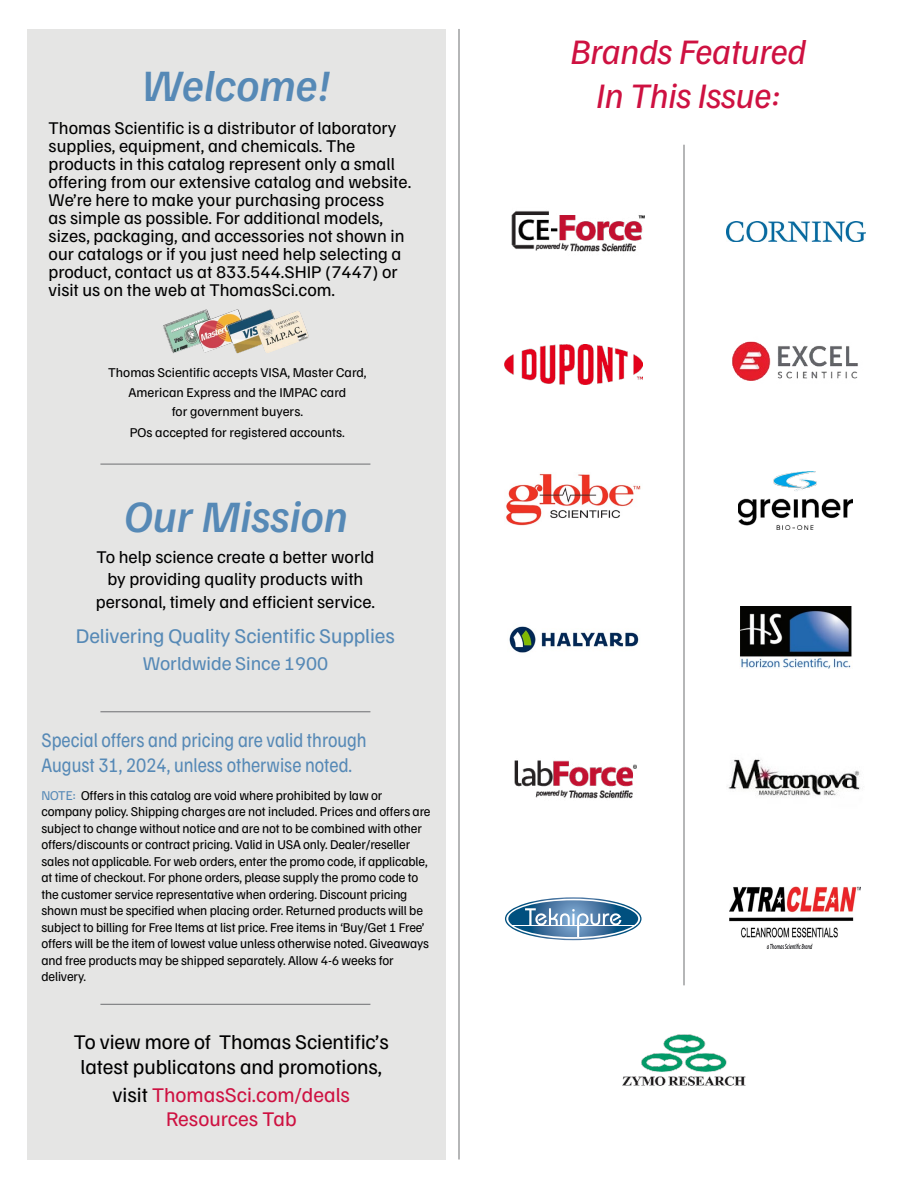
<style>
.page{position:relative;width:918px;height:1188px;background:#fff}
.page>*{position:absolute;margin:0;border:0;box-sizing:border-box;transform-origin:0 0}
.t1{font:italic 500 45px "Familjen Grotesk";color:#5689b6}
.t2{font:italic 36px/43.2px "Familjen Grotesk";letter-spacing:-.01em;color:#ce1141;text-align:center}
.t3{font:21px/26.4px "Familjen Grotesk";letter-spacing:-.005em;color:#000;text-align:center}
.t4{font:21px "Familjen Grotesk";letter-spacing:-.005em;color:#5689b6}
.t5{font:21px "Familjen Grotesk";color:#ce1141}
.t6{font:20.7px/25.5px "Familjen Grotesk";color:#5689b6;scale:.87 1}
.t7{font:19.5px "Familjen Grotesk";letter-spacing:-.005em;color:#5689b6}
.t8{font:18px/18px "Familjen Grotesk";color:#000;text-align:center}
.t9{font:13.5px/16.5px "Familjen Grotesk";letter-spacing:-.01em;color:#000}
.s1{color:#5689b6}
.s2{color:#ce1141}
</style>
<div class="page">
<div style="left:27px;top:29px;width:419px;height:1131px;background:#e5e5e4"></div>
<img style="left:163px;top:309px;width:146px;height:44px">
<hr style="left:100px;top:464px;width:270px;height:1px;background:#6d6e71">
<hr style="left:100px;top:712px;width:270px;height:1px;background:#6d6e71">
<hr style="left:100px;top:1004px;width:270px;height:1px;background:#6d6e71">
<hr style="left:459px;top:29px;width:1px;height:1131px;background:#6d6e71">
<hr style="left:684px;top:145px;width:1px;height:840px;background:#6d6e71">
<img style="left:732px;top:341px;width:126px;height:40px">
<img style="left:504px;top:345px;width:138px;height:39px">
<img style="left:738px;top:471px;width:114px;height:58px">
<img style="left:729px;top:887px;width:132px;height:62px">
<img style="left:514px;top:760px;width:123px;height:39px">
<img style="left:728px;top:759px;width:132px;height:37px">
<img style="left:740px;top:607px;width:112px;height:62px">
<svg style="left:505px;top:897px;width:137px;height:43px"></svg>
<img style="left:506px;top:473px;width:135px;height:53px">
<img style="left:511px;top:211px;width:133px;height:41px">
<img style="left:727px;top:221px;width:138px;height:20px">
<img style="left:509px;top:626px;width:130px;height:27px">
<img style="left:622px;top:1034px;width:124px;height:52px">
<h1 class="t1" style="left:142px;top:56px;width:190px">Welcome!</h1>
<p class="t8" style="left:49px;top:118px;width:364px;text-align:left">Thomas Scientific is a distributor of laboratory supplies, equipment, and chemicals. The products in this catalog represent only a small offering from our extensive catalog and website.<br>We’re here to make your purchasing process<br>as simple as possible. For additional models, sizes, packaging, and accessories not shown in our catalogs or if you just need help selecting a product, contact us at 833.544.SHIP (7447) or visit us on the web at ThomasSci.com.</p>
<p class="t9" style="left:108px;top:362px;width:260px;line-height:19.5px;text-align:center">Thomas Scientific accepts VISA, Master Card,<br>American Express and the IMPAC card<br>for government buyers.</p>
<p class="t9" style="left:130px;top:424px;width:217px">POs accepted for registered accounts.</p>
<h1 class="t1" style="left:124px;top:487px;width:225px">Our Mission</h1>
<h3 class="t8" style="left:96px;top:545px;width:281px;line-height:22.5px">To help science create a better world by providing quality products with personal, timely and efficient service.</h3>
<h3 class="t4" style="left:76px;top:622px;width:320px">Delivering Quality Scientific Supplies</h3>
<h3 class="t7" style="left:143px;top:651px;width:187px">Worldwide Since 1900</h3>
<h3 class="t6" style="left:42px;top:726px;width:375px">Special offers and pricing are valid through<br>August 31, 2024, unless otherwise noted.</h3>
<p class="t9" style="left:42px;top:786px;width:391px"><span class="s1">NOTE:</span> Offers in this catalog are void where prohibited by law or company policy. Shipping charges are not included. Prices and offers are subject to change without notice and are not to be combined with other offers/discounts or contract pricing. Valid in USA only. Dealer/reseller sales not applicable. For web orders, enter the promo code, if applicable, at time of checkout. For phone orders, please supply the promo code to the customer service representative when ordering. Discount pricing shown must be specified when placing order. Returned products will be subject to billing for Free Items at list price. Free items in ‘Buy/Get 1 Free’ offers will be the item of lowest value unless otherwise noted. Giveaways and free products may be shipped separately. Allow 4-6 weeks for delivery.</p>
<h3 class="t3" style="left:74px;top:1027px;width:316px">To view more of Thomas Scientific’s latest publicatons and promotions, visit <span class="s2">ThomasSci.com/deals</span></h3>
<h3 class="t5" style="left:166px;top:1105px;width:132px">Resources Tab</h3>
<h2 class="t2" style="left:571px;top:29px;width:237px">Brands Featured<br>In This Issue:</h2>
</div>
